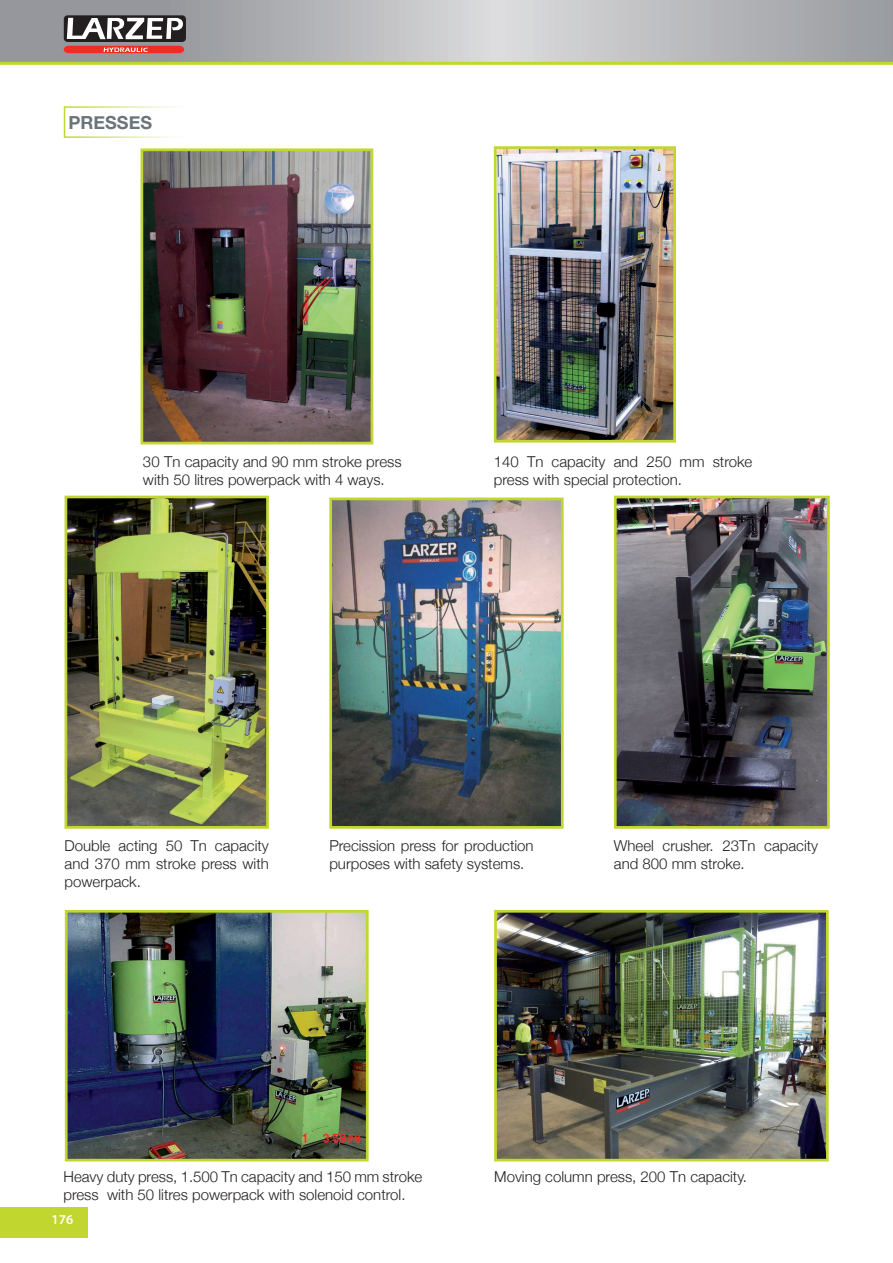
<style>
.page{position:relative;width:893px;height:1263px;background:#fff}
.page>*{position:absolute;margin:0;border:0;box-sizing:border-box;transform-origin:0 0}
.t1{font:700 18px "Helvetica Neue";color:#6a747b}
.t2{font:300 15px/18px "Helvetica Neue";color:#231f20}
.t3{font:600 13.5px "Myriad Pro";color:#fff}
</style>
<div class="page">
<div style="left:0;top:1208px;width:88px;height:30px;background:#c1d72f"></div>
<svg style="left:64px;top:106px;width:111px;height:32px"></svg>
<img style="left:498px;top:914px;width:327px;height:243px">
<div style="left:494px;top:910px;width:335px;height:251px;border:3px solid #c1d72f"></div>
<img style="left:618px;top:500px;width:208px;height:325px">
<div style="left:614px;top:496px;width:216px;height:333px;border:3px solid #c1d72f"></div>
<img style="left:69px;top:500px;width:196px;height:325px">
<div style="left:65px;top:496px;width:204px;height:333px;border:3px solid #c1d72f"></div>
<img style="left:69px;top:914px;width:296px;height:243px">
<div style="left:65px;top:910px;width:304px;height:251px;border:3px solid #c1d72f"></div>
<img style="left:333px;top:501px;width:227px;height:324px">
<div style="left:329px;top:497px;width:235px;height:332px;border:3px solid #c1d72f"></div>
<img style="left:145px;top:152px;width:224px;height:288px">
<div style="left:141px;top:148px;width:232px;height:296px;border:3px solid #c1d72f"></div>
<img style="left:498px;top:150px;width:174px;height:289px">
<div style="left:494px;top:146px;width:182px;height:297px;border:3px solid #c1d72f"></div>
<svg style="left:0;top:0;width:893px;height:62px"></svg>
<hr style="left:0;top:62px;width:893px;height:3px;background:#c1d72f">
<svg style="left:64px;top:46px;width:120px;height:7px"></svg>
<div style="left:64px;top:15px;width:122px;height:27px;background:#231f20;border-radius:4px"></div>
<svg style="left:67px;top:18px;width:116px;height:21px"></svg>
<p class="t1" style="left:69px;top:106px;width:85px">PRESSES</p>
<p class="t2" style="left:143px;top:451px;width:260px">30 Tn capacity and 90 mm stroke press with 50 litres powerpack with 4 ways.</p>
<p class="t2" style="left:494px;top:451px;width:260px">140 Tn capacity and 250 mm stroke press with special protection.</p>
<p class="t2" style="left:65px;top:836px;width:206px;text-align:justify">Double acting 50 Tn capacity and 370 mm stroke press with powerpack.</p>
<p class="t2" style="left:329px;top:836px;width:206px">Precission press for production purposes with safety systems.</p>
<p class="t2" style="left:614px;top:836px;width:206px">Wheel crusher. 23Tn capacity and 800 mm stroke.</p>
<p class="t2" style="left:63px;top:1167px;width:360px">Heavy duty press, 1.500 Tn capacity and 150 mm stroke press with 50 litres powerpack with solenoid control.</p>
<p class="t2" style="left:494px;top:1167px;width:254px">Moving column press, 200 Tn capacity.</p>
<p class="t3" style="left:51px;top:1211px;width:23px">176</p>
</div>
